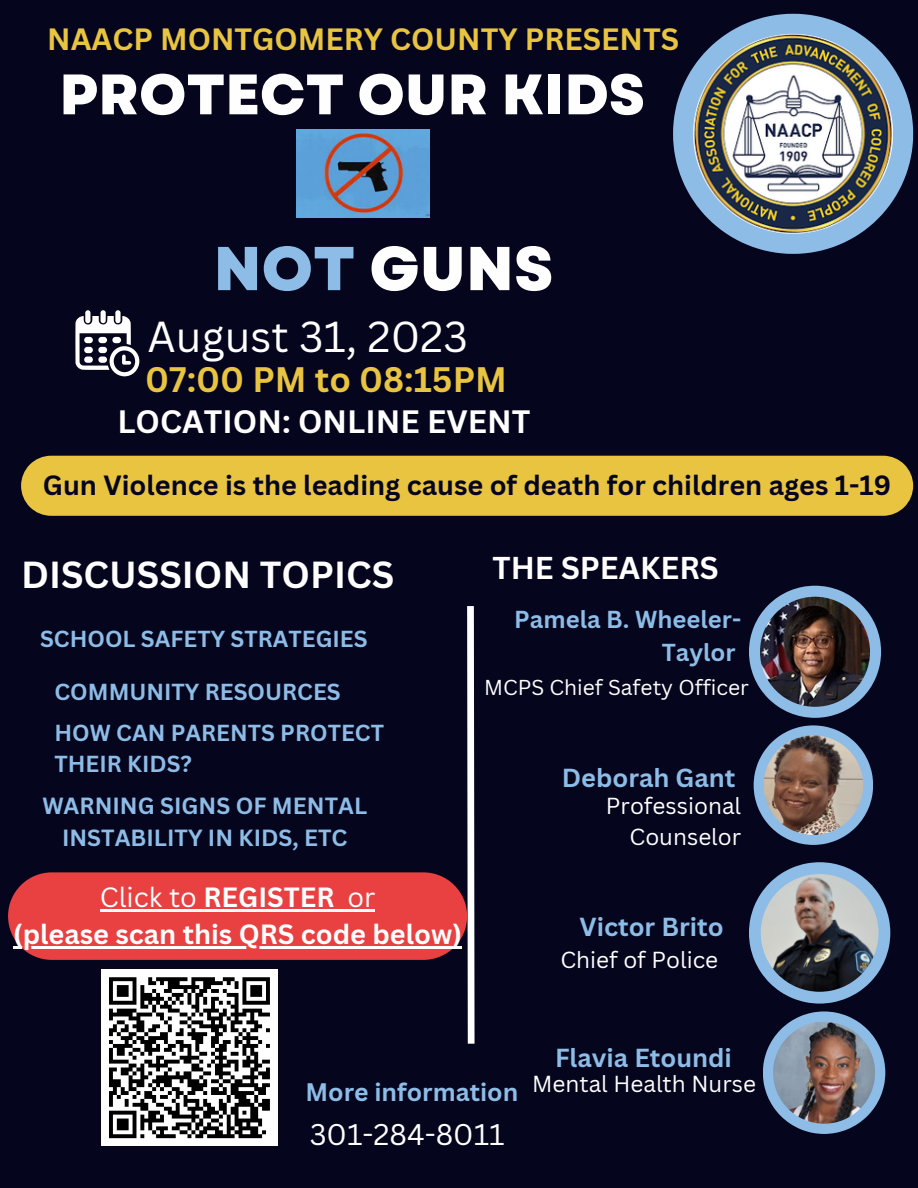
<style>
.page{position:relative;width:918px;height:1188px;background:#05061e}
.page>*{position:absolute;margin:0;border:0;box-sizing:border-box;transform-origin:0 0}
.t1{font:800 61.8px "Garet";color:#fefefe}
.t2{font:800 56.85px "Garet";color:#fefefe}
.t3{font:42.15px "Canva Sans";color:#fff}
.t4{font:700 36.75px "Canva Sans";color:#fefefe}
.t5{font:700 34.5px "Canva Sans";color:#e9c441}
.t6{font:700 31.5px "Canva Sans";color:#fff}
.t7{font:700 30.75px "Canva Sans";color:#fff}
.t8{font:700 30px "Canva Sans";color:#e9c441}
.t9{font:29.1px "Canva Sans";color:#fff}
.t10{font:700 27px "Canva Sans";color:#05061e}
.t11{font:700 27px "Canva Sans";color:#fefefe}
.t12{font:27px "Canva Sans";color:#fefefe}
.t13{font:700 25.35px "Canva Sans";color:#8dbce7}
.t14{font:700 24.75px "Canva Sans";color:#8dbce7}
.t15{font:700 23.85px/32.7px "Canva Sans";color:#8dbce7;text-align:right}
.t16{font:700 22.8px/31.8px "Canva Sans";color:#8dbce7;text-align:center}
.t17{font:700 22.5px/30.8px "Canva Sans";color:#8dbce7}
.t18{font:22.5px/30.8px "Canva Sans";color:#fff;text-align:right}
.t19{font:21px "Canva Sans";color:#fff}
.s1{color:#8dbce7}
.s2{font-weight:700}
</style>
<div class="page">
<svg style="left:673px;top:14px;width:240px;height:240px"></svg>
<img style="left:693px;top:34px;width:200px;height:200px">
<svg style="left:464px;top:606px;width:11px;height:438px"></svg>
<svg style="left:749px;top:586px;width:132px;height:132px"></svg>
<img style="left:760px;top:597px;width:110px;height:110px">
<svg style="left:754px;top:725px;width:119px;height:120px"></svg>
<img style="left:764px;top:735px;width:99px;height:100px">
<div style="left:85px;top:310px;width:5px;height:13px;background:#fff;border-radius:3px"></div>
<div style="left:101px;top:310px;width:5px;height:13px;background:#fff;border-radius:3px"></div>
<div style="left:115px;top:310px;width:6px;height:13px;background:#fff;border-radius:3px"></div>
<svg style="left:75px;top:316px;width:65px;height:61px"></svg>
<img style="left:297px;top:130px;width:133px;height:88px">
<div style="left:21px;top:456px;width:892px;height:60px;background:#e9c441"></div>
<svg style="left:763px;top:1011px;width:122px;height:123px"></svg>
<img style="left:773px;top:1022px;width:102px;height:102px">
<div style="left:8px;top:872px;width:459px;height:88px;background:#e94141;border-radius:44px"></div>
<hr style="left:100px;top:910px;width:104px;height:2px;background:#fefefe">
<hr style="left:204px;top:910px;width:130px;height:2px;background:#fefefe">
<svg style="left:334px;top:910px;width:13px;height:2px"></svg>
<hr style="left:347px;top:910px;width:28px;height:2px;background:#fefefe">
<hr style="left:13px;top:947px;width:449px;height:2px;background:#fefefe">
<svg style="left:749px;top:862px;width:141px;height:142px"></svg>
<img style="left:761px;top:874px;width:118px;height:118px">
<div style="left:101px;top:969px;width:177px;height:177px;background:#fff"></div>
<svg style="left:109px;top:977px;width:161px;height:162px"></svg>
<p class="t8" style="left:47px;top:18px;width:633px">NAACP MONTGOMERY COUNTY PRESENTS</p>
<p class="t2" style="left:59px;top:53px;width:587px">PROTECT OUR KIDS</p>
<p class="t1" style="left:214px;top:224px;width:341px"><span class="s1">NOT</span> GUNS</p>
<p class="t3" style="left:147px;top:307px;width:322px">August 31, 2023</p>
<p class="t5" style="left:145px;top:355px;width:363px">07:00 PM to 08:15PM</p>
<p class="t6" style="left:117px;top:399px;width:414px">LOCATION: ONLINE EVENT</p>
<p class="t10" style="left:43px;top:466px;width:850px">Gun Violence is the leading cause of death for children ages 1-19</p>
<p class="t4" style="left:21px;top:548px;width:375px">DISCUSSION TOPICS</p>
<p class="t17" style="left:40px;top:623px;width:329px">SCHOOL SAFETY STRATEGIES</p>
<p class="t17" style="left:55px;top:676px;width:288px">COMMUNITY RESOURCES</p>
<p class="t17" style="left:55px;top:717px;width:331px">HOW CAN PARENTS PROTECT<br>THEIR KIDS?</p>
<p class="t16" style="left:42px;top:789px;width:326px">WARNING SIGNS OF MENTAL<br>INSTABILITY IN KIDS, ETC</p>
<p class="t12" style="left:100px;top:878px;width:277px">Click to <span class="s2">REGISTER</span> or</p>
<p class="t11" style="left:13px;top:916px;width:450px">(please scan this QRS code below)</p>
<p class="t7" style="left:493px;top:546px;width:228px">THE SPEAKERS</p>
<p class="t15" style="left:514px;top:603px;width:228px">Pamela B. Wheeler-<br>Taylor</p>
<p class="t19" style="left:484px;top:672px;width:266px">MCPS Chief Safety Officer</p>
<p class="t13" style="left:562px;top:760px;width:175px">Deborah Gant</p>
<p class="t18" style="left:606px;top:790px;width:137px">Professional<br>Counselor</p>
<p class="t13" style="left:580px;top:909px;width:146px">Victor Brito</p>
<p class="t18" style="left:560px;top:944px;width:159px">Chief of Police</p>
<p class="t14" style="left:306px;top:1075px;width:214px">More information</p>
<p class="t9" style="left:310px;top:1114px;width:196px">301-284-8011</p>
<p class="t13" style="left:555px;top:1040px;width:178px">Flavia Etoundi</p>
<p class="t18" style="left:532px;top:1068px;width:225px">Mental Health Nurse</p>
</div>
